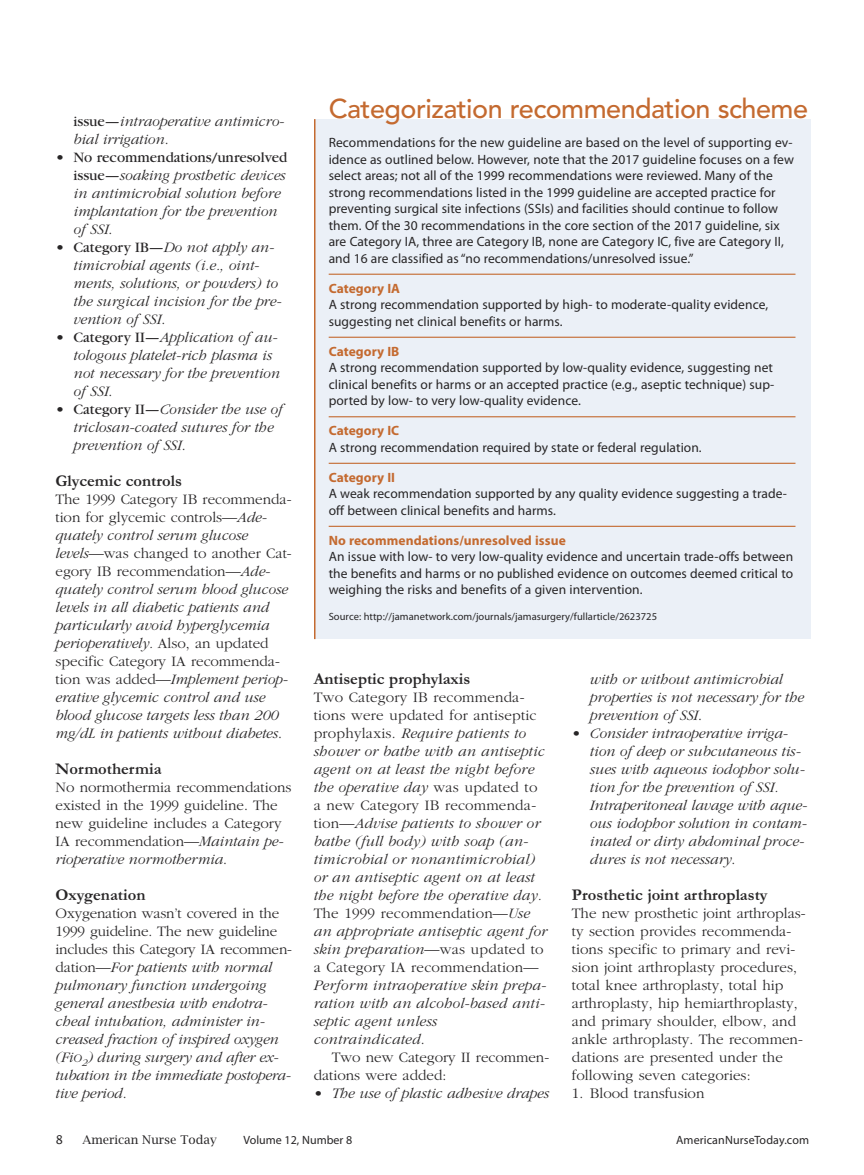
<style>
.page{position:relative;width:864px;height:1175px;background:#fff}
.page>*{position:absolute;margin:0;border:0;box-sizing:border-box;transform-origin:0 0}
.t1{font:500 27px "Avenir";letter-spacing:-.02em;color:#c46a30}
.t2{font:700 16.5px "Garamond";color:#272526}
.t3{font:italic 300 15px/18px "Garamond";color:#272526}
.t4{font:300 15px/18px "Garamond";letter-spacing:.005em;color:#272526}
.t5{font:13.5px/16.5px "Myriad Pro";letter-spacing:.005em;color:#272526}
.t6{font:700 13.5px "Myriad Pro";letter-spacing:.005em;color:#c46a30}
.t7{font:12px "Myriad Pro";letter-spacing:.005em;color:#272526}
.t8{font:12px "Lucida Bright";color:#272526}
.t9{font:12px "Lucida Grande";color:#272526}
.t10{font:10.5px "Myriad Pro";letter-spacing:.005em;color:#272526}
.s1{font-weight:400;font-style:normal}
.s2{font-style:normal}
.s3{font-style:italic}
.s4{font-size:12px}
</style>
<div class="page">
<div style="left:314px;top:119px;width:497px;height:520px;background:#ebf0f7"></div>
<hr style="left:329px;top:274px;width:467px;height:1px;background:#c46a30">
<hr style="left:329px;top:337px;width:467px;height:1px;background:#c46a30">
<hr style="left:329px;top:416px;width:467px;height:1px;background:#c46a30">
<hr style="left:329px;top:463px;width:467px;height:1px;background:#c46a30">
<hr style="left:329px;top:526px;width:467px;height:1px;background:#c46a30">
<hr style="left:314px;top:119px;width:2px;height:520px;background:#c46a30">
<p class="t3" style="left:74px;top:112px;width:211px"><span class="s1">issue—</span>intraoperative antimicro&shy;bial irrigation<span class="s2">.</span></p>
<p class="t3" style="left:74px;top:148px;width:215px;text-indent:-18px"><span class="s2">•</span> <span class="s1">No recommendations/unresolved issue—</span>soaking prosthetic devices in antimicrobial solution before implantation for the prevention of SSI<span class="s2">.</span></p>
<p class="t3" style="left:74px;top:238px;width:209px;text-indent:-18px"><span class="s2">•</span> <span class="s1">Category IB—</span>Do not apply an&shy;timicrobial agents (i.e., oint&shy;ments, solutions, or powders) to the surgical incision for the pre&shy;vention of SSI<span class="s2">.</span></p>
<p class="t3" style="left:74px;top:328px;width:208px;text-indent:-18px"><span class="s2">•</span> <span class="s1">Category II—</span>Application of au&shy;tologous platelet-rich plasma is not necessary for the prevention of SSI<span class="s2">.</span></p>
<p class="t3" style="left:74px;top:400px;width:211px;text-indent:-18px"><span class="s2">•</span> <span class="s1">Category II—</span>Consider the use of triclosan-coated sutures for the prevention of SSI<span class="s2">.</span></p>
<p class="t2" style="left:56px;top:471px;width:128px">Glycemic controls</p>
<p class="t3" style="left:56px;top:490px;width:238px"><span class="s2">The 1999 Category IB recommenda&shy;tion for glycemic controls—</span>Ade&shy;quately control serum glucose levels<span class="s2">—was changed to another Cat&shy;egory IB recommendation—</span>Ade&shy;quately control serum blood glucose levels in all diabetic patients and particularly avoid hyperglycemia perioperatively. <span class="s2">Also, an updated specific Category IA recommenda&shy;tion was added—</span>Implement periop&shy;erative glycemic control and use blood glucose targets less than 200 mg/dL in patients without diabetes<span class="s2">.</span></p>
<p class="t2" style="left:56px;top:759px;width:108px">Normothermia</p>
<p class="t4" style="left:56px;top:778px;width:238px">No normothermia recommendations existed in the 1999 guideline. The new guideline includes a Category<br>IA recommendation—<span class="s3">Maintain pe&shy;rioperative normothermia</span>.</p>
<p class="t2" style="left:56px;top:885px;width:91px">Oxygenation</p>
<p class="t3" style="left:55px;top:904px;width:238px"><span class="s2">Oxygenation wasn’t covered in the<br>1999 guideline. The new guideline includes this Category IA recommen&shy;dation—</span>For patients with normal pulmonary function undergoing general anesthesia with endotra&shy;cheal intubation, administer in&shy;creased fraction of inspired oxygen (Fi<span class="s4">O</span><sub>2</sub>) during surgery and after ex&shy;tubation in the immediate postopera&shy;tive period<span class="s2">.</span></p>
<h1 class="t1" style="left:329px;top:85px;width:481px">Categorization recommendation scheme</h1>
<p class="t5" style="left:329px;top:135px;width:467px">Recommendations for the new guideline are based on the level of supporting ev&shy;idence as outlined below. However, note that the 2017 guideline focuses on a few select areas; not all of the 1999 recommendations were reviewed. Many of the strong recommendations listed in the 1999 guideline are accepted practice for preventing surgical site infections (SSIs) and facilities should continue to follow them. Of the 30 recommendations in the core section of the 2017 guideline, six are Category IA, three are Category IB, none are Category IC, five are Category II, and 16 are classified as “no recommendations/unresolved issue.”</p>
<p class="t6" style="left:329px;top:283px;width:73px">Category IA</p>
<p class="t5" style="left:329px;top:297px;width:441px">A strong recommendation supported by high- to moderate-quality evidence, suggesting net clinical benefits or harms.</p>
<p class="t6" style="left:329px;top:346px;width:72px">Category IB</p>
<p class="t5" style="left:329px;top:360px;width:447px;text-align:justify">A strong recommendation supported by low-quality evidence, suggesting net clinical benefits or harms or an accepted practice (e.g., aseptic technique) sup&shy;ported by low- to very low-quality evidence.</p>
<p class="t6" style="left:329px;top:426px;width:72px">Category IC</p>
<p class="t5" style="left:329px;top:440px;width:375px">A strong recommendation required by state or federal regulation.</p>
<p class="t6" style="left:329px;top:472px;width:68px">Category II</p>
<p class="t5" style="left:329px;top:486px;width:460px">A weak recommendation supported by any quality evidence suggesting a trade&shy;off between clinical benefits and harms.</p>
<p class="t6" style="left:329px;top:535px;width:239px">No recommendations/unresolved issue</p>
<p class="t5" style="left:329px;top:549px;width:466px;text-align:justify">An issue with low- to very low-quality evidence and uncertain trade-offs between the benefits and harms or no published evidence on outcomes deemed critical to weighing the risks and benefits of a given intervention.</p>
<p class="t10" style="left:329px;top:612px;width:330px">Source: http://jamanetwork.com/journals/jamasurgery/fullarticle/2623725</p>
<p class="t2" style="left:314px;top:669px;width:158px">Antiseptic prophylaxis</p>
<p class="t3" style="left:314px;top:688px;width:235px"><span class="s2">Two Category IB recommenda&shy;tions were updated for antiseptic prophylaxis.</span> Require patients to shower or bathe with an antiseptic agent on at least the night before the operative day <span class="s2">was updated to a new Category IB recommenda&shy;tion—</span>Advise patients to shower or bathe (full body) with soap (an&shy;timicrobial or nonantimicrobial) or an antiseptic agent on at least the night before the operative day.<br><span class="s2">The 1999 recommendation—</span>Use an appropriate antiseptic agent for skin preparation<span class="s2">—was updated to a Category IA recommendation—</span></p>
<p class="t3" style="left:314px;top:976px;width:233px">Perform intraoperative skin prepa&shy;ration with an alcohol-based anti&shy;septic agent unless contraindicated<span class="s2">.</span></p>
<p class="t4" style="left:314px;top:1048px;width:237px;text-indent:18px">Two new Category II recommen&shy;dations were added:</p>
<p class="t3" style="left:314px;top:1084px;width:237px"><span class="s2">•</span> The use of plastic adhesive drapes</p>
<p class="t3" style="left:590px;top:670px;width:216px">with or without antimicrobial properties is not necessary for the prevention of SSI<span class="s2">.</span></p>
<p class="t3" style="left:590px;top:724px;width:218px;text-indent:-18px"><span class="s2">•</span> Consider intraoperative irriga&shy;tion of deep or subcutaneous tis&shy;sues with aqueous iodophor solu&shy;tion for the prevention of SSI.<br>Intraperitoneal lavage with aque&shy;ous iodophor solution in contam&shy;inated or dirty abdominal proce&shy;dures is not necessary<span class="s2">.</span></p>
<p class="t2" style="left:572px;top:885px;width:197px">Prosthetic joint arthroplasty</p>
<p class="t4" style="left:572px;top:904px;width:235px">The new prosthetic joint arthroplas&shy;ty section provides recommenda&shy;tions specific to primary and revi&shy;sion joint arthroplasty procedures, total knee arthroplasty, total hip arthroplasty, hip hemiarthroplasty, and primary shoulder, elbow, and ankle arthroplasty. The recommen&shy;dations are presented under the following seven categories:</p>
<p class="t4" style="left:572px;top:1084px;width:134px">1. Blood transfusion</p>
<p class="t9" style="left:56px;top:1132px;width:9px">8</p>
<p class="t8" style="left:82px;top:1132px;width:136px">American Nurse Today</p>
<p class="t7" style="left:243px;top:1135px;width:110px">Volume 12, Number 8</p>
<p class="t7" style="left:676px;top:1135px;width:135px">AmericanNurseToday.com</p>
</div>
